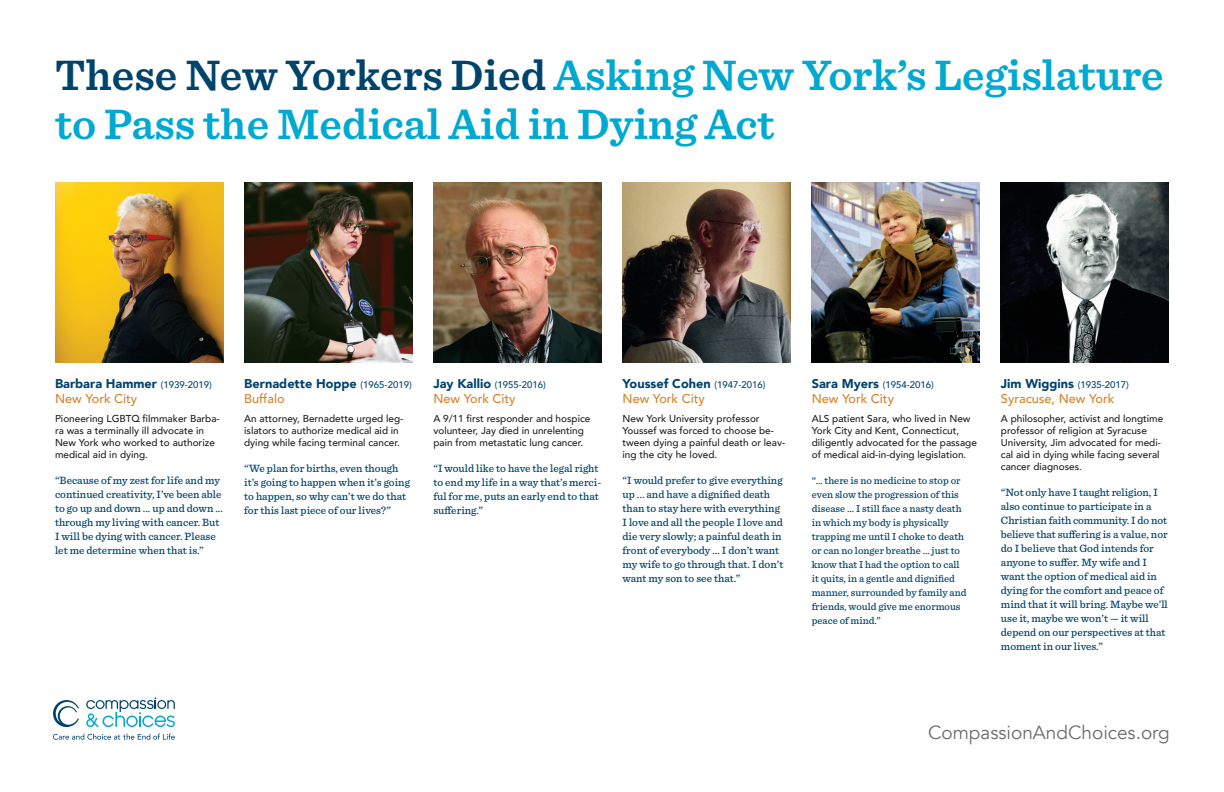
<style>
.page{position:relative;width:1224px;height:792px;background:#fff}
.page>*{position:absolute;margin:0;border:0;box-sizing:border-box;transform-origin:0 0}
.t1{font:600 44.5px/49px "Sentinel";color:#00a9d1}
.t2{font:19px "Avenir";color:#6c6d70}
.Paragraph_Style_3{font:900 12.7px "Avenir";color:#00446c}
.Paragraph_Style_4{font:500 12.7px "Avenir";color:#d68328}
.Paragraph_Style_6{font:500 11px/14px "Sentinel";color:#00446c}
.Paragraph_Style_6-2{font:500 10.4px/14px "Sentinel";color:#00446c}
.Paragraph_Style_5{font:500 10px/12px "Avenir";color:#231f20}
.Paragraph_Style_3-2{font:500 9.6px "Avenir";color:#00446c}
.s1{color:#00446c}
.s2{font-weight:500;font-size:9.6px}
.s3{font-weight:900;font-size:12.7px}
</style>
<div class="page">
<svg style="left:53px;top:700px;width:26px;height:27px"></svg>
<svg style="left:86px;top:697px;width:89px;height:30px"></svg>
<svg style="left:53px;top:734px;width:122px;height:6px"></svg>
<img style="left:623px;top:182px;width:168px;height:181px">
<img style="left:244px;top:182px;width:168px;height:181px">
<img style="left:55px;top:182px;width:168px;height:181px">
<img style="left:433px;top:182px;width:168px;height:181px">
<img style="left:812px;top:182px;width:168px;height:181px">
<img style="left:1001px;top:182px;width:168px;height:181px">
<p class="t1" style="left:55px;top:48px;width:1110px"><span class="s1">These New Yorkers Died</span> Asking New York’s Legislature to Pass the Medical Aid in Dying Act</p>
<p class="Paragraph_Style_3" style="left:55px;top:372px;width:158px">Barbara Hammer <span class="s2">(1939-2019)</span></p>
<p class="Paragraph_Style_4" style="left:55px;top:388px;width:84px">New York City</p>
<p class="Paragraph_Style_5" style="left:55px;top:412px;width:166px">Pioneering LGBTQ filmmaker Barba&shy;ra was a terminally ill advocate in<br>New York who worked to authorize medical aid in dying.</p>
<p class="Paragraph_Style_6" style="left:55px;top:473px;width:170px">“Because of my zest for life and my continued creativity, I’ve been able to go up and down ... up and down ... through my living with cancer. But I will be dying with cancer. Please let me determine when that is.”</p>
<p class="Paragraph_Style_3" style="left:244px;top:372px;width:169px">Bernadette Hoppe <span class="s2">(1965-2019)</span></p>
<p class="Paragraph_Style_4" style="left:244px;top:388px;width:42px">Buffalo</p>
<p class="Paragraph_Style_5" style="left:244px;top:412px;width:161px">An attorney, Bernadette urged leg&shy;islators to authorize medical aid in dying while facing terminal cancer.</p>
<p class="Paragraph_Style_6" style="left:244px;top:461px;width:167px">“We plan for births, even though it’s going to happen when it’s going to happen, so why can’t we do that for this last piece of our lives?”</p>
<p class="Paragraph_Style_3-2" style="left:433px;top:376px;width:114px"><span class="s3">Jay Kallio</span> (1955-2016)</p>
<p class="Paragraph_Style_4" style="left:433px;top:388px;width:84px">New York City</p>
<p class="Paragraph_Style_5" style="left:433px;top:412px;width:159px">A 9/11 first responder and hospice volunteer, Jay died in unrelenting pain from metastatic lung cancer.</p>
<p class="Paragraph_Style_6" style="left:433px;top:461px;width:169px">“I would like to have the legal right to end my life in a way that’s merci&shy;ful for me, puts an early end to that suffering.”</p>
<p class="Paragraph_Style_3" style="left:623px;top:372px;width:144px">Youssef Cohen <span class="s2">(1947-2016)</span></p>
<p class="Paragraph_Style_4" style="left:623px;top:388px;width:84px">New York City</p>
<p class="Paragraph_Style_5" style="left:623px;top:412px;width:164px">New York University professor<br>Youssef was forced to choose be&shy;tween dying a painful death or leav&shy;ing the city he loved.</p>
<p class="Paragraph_Style_6" style="left:623px;top:473px;width:162px">“I would prefer to give everything up ... and have a dignified death than to stay here with everything<br>I love and all the people I love and die very slowly; a painful death in front of everybody … I don’t want my wife to go through that. I don’t want my son to see that.”</p>
<p class="Paragraph_Style_3-2" style="left:812px;top:376px;width:124px"><span class="s3">Sara Myers</span> (1954-2016)</p>
<p class="Paragraph_Style_4" style="left:812px;top:388px;width:84px">New York City</p>
<p class="Paragraph_Style_5" style="left:812px;top:412px;width:167px">ALS patient Sara, who lived in New York City and Kent, Connecticut, diligently advocated for the passage of medical aid-in-dying legislation.</p>
<p class="Paragraph_Style_6-2" style="left:812px;top:473px;width:156px">“… there is no medicine to stop or even slow the progression of this disease … I still face a nasty death in which my body is physically trapping me until I choke to death or can no longer breathe … just to know that I had the option to call it quits, in a gentle and dignified manner, surrounded by family and friends, would give me enormous peace of mind.”</p>
<p class="Paragraph_Style_3-2" style="left:1001px;top:376px;width:129px"><span class="s3">Jim Wiggins</span> (1935-2017)</p>
<p class="Paragraph_Style_4" style="left:1001px;top:388px;width:115px">Syracuse, New York</p>
<p class="Paragraph_Style_5" style="left:1001px;top:412px;width:164px">A philosopher, activist and longtime professor of religion at Syracuse<br>University, Jim advocated for medi&shy;cal aid in dying while facing several cancer diagnoses.</p>
<p class="Paragraph_Style_6" style="left:1001px;top:485px;width:168px">“Not only have I taught religion, I also continue to participate in a<br>Christian faith community. I do not believe that suffering is a value, nor do I believe that God intends for anyone to suffer. My wife and I want the option of medical aid in dying for the comfort and peace of mind that it will bring. Maybe we’ll use it, maybe we won’t — it will depend on our perspectives at that moment in our lives.”</p>
<h2 class="t2" style="left:928px;top:721px;width:243px">CompassionAndChoices.org</h2>
</div>
